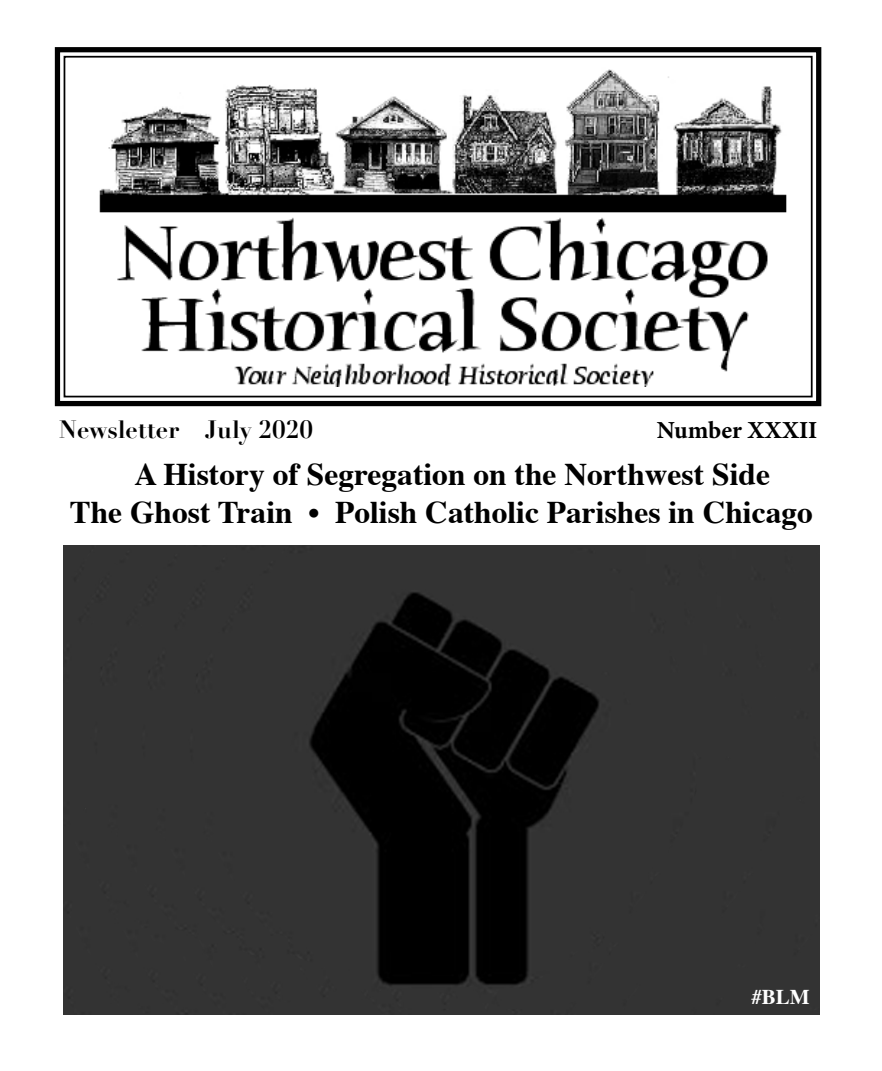
<style>
.page{position:relative;width:882px;height:1071px;background:#fff}
.page>*{position:absolute;margin:0;border:0;box-sizing:border-box;transform-origin:0 0}
.t1{font:700 31.5px/37.8px "Times";color:#000}
.t2{font:700 24.5px "Didot";color:#000}
.t3{font:700 24.5px "Minion Pro";color:#000}
.t4{font:700 21px "Times";color:#fff}
</style>
<div class="page">
<svg style="left:54px;top:47px;width:768px;height:360px"></svg>
<div style="left:64px;top:56px;width:749px;height:341px;border:2px solid #000"></div>
<img style="left:63px;top:546px;width:757px;height:468px">
<p class="t2" style="left:59px;top:414px;width:256px">Newsletter – July 2020</p>
<p class="t3" style="left:657px;top:413px;width:162px">Number XXXII</p>
<p class="t1" style="left:70px;top:452px;width:745px;text-indent:65px">A History of Segregation on the Northwest Side<br>The Ghost Train • Polish Catholic Parishes in Chicago</p>
<p class="t4" style="left:751px;top:977px;width:60px">#BLM</p>
</div>
